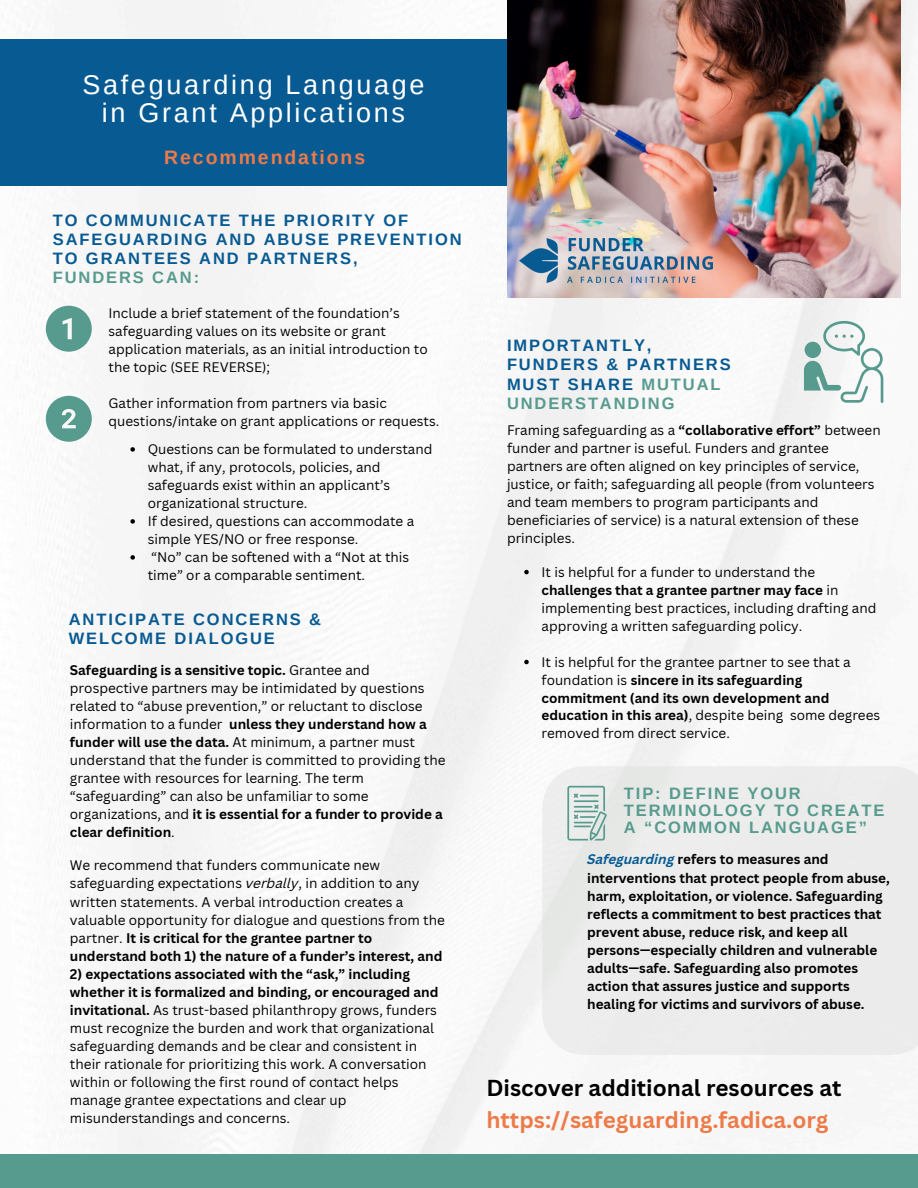
<style>
.page{position:relative;width:918px;height:1188px;background:#fff}
.page>*{position:absolute;margin:0;border:0;box-sizing:border-box;transform-origin:0 0}
.t1{font:27px/28.2px "Arimo";letter-spacing:.1em;color:#fff;text-align:center}
.t2{font:700 22.5px/31.3px "Canva Sans";color:#ed7b49}
.t3{font:700 19.5px "Arimo";letter-spacing:.1em;color:#ed7b49}
.t4{font:700 16.5px/19.2px "Arimo";letter-spacing:.115em;color:#075a92}
.t5{font:700 16.5px/16.8px "Arimo";letter-spacing:.115em;color:#579b8e}
.t6{font:13.5px/18px "Canva Sans";color:#000}
.t7{font:700 13.5px/18.1px "Canva Sans";color:#000}
.s1{color:#579b8e}
.s2{font-weight:700}
.s3{font-style:italic}
.s4{font-style:italic;color:#075a92}
.s5{color:#000}
</style>
<div class="page">
<img style="left:0;top:0;width:918px;height:1155px">
<div style="left:0;top:40px;width:576px;height:146px;background:#075a92"></div>
<img style="left:508px;top:0;width:392px;height:297px">
<div style="left:542px;top:766px;width:376px;height:289px;background:#eaebea"></div>
<svg style="left:46px;top:306px;width:46px;height:46px"></svg>
<svg style="left:46px;top:396px;width:46px;height:46px"></svg>
<svg style="left:567px;top:786px;width:40px;height:55px"></svg>
<svg style="left:524px;top:570px;width:5px;height:4px"></svg>
<svg style="left:524px;top:660px;width:5px;height:4px"></svg>
<svg style="left:804px;top:321px;width:79px;height:82px"></svg>
<img style="left:520px;top:238px;width:192px;height:44px">
<svg style="left:130px;top:447px;width:5px;height:5px"></svg>
<svg style="left:130px;top:519px;width:5px;height:5px"></svg>
<svg style="left:130px;top:555px;width:5px;height:5px"></svg>
<div style="left:0;top:1155px;width:918px;height:33px;background:#579b8e"></div>
<p class="t1" style="left:82px;top:70px;width:344px">Safeguarding Language in Grant Applications</p>
<p class="t3" style="left:164px;top:146px;width:202px">Recommendations</p>
<h4 class="t4" style="left:53px;top:210px;width:410px">TO COMMUNICATE THE PRIORITY OF<br>SAFEGUARDING AND ABUSE PREVENTION<br>TO GRANTEES AND PARTNERS,<br><span class="s1">FUNDERS CAN:</span></h4>
<p class="t6" style="left:109px;top:304px;width:321px">Include a brief statement of the foundation’s safeguarding values on its website or grant application materials, as an initial introduction to the topic (SEE REVERSE);</p>
<p class="t6" style="left:109px;top:394px;width:332px">Gather information from partners via basic questions/intake on grant applications or requests.</p>
<p class="t6" style="left:148px;top:440px;width:286px">Questions can be formulated to understand what, if any, protocols, policies, and safeguards exist within an applicant’s organizational structure.</p>
<p class="t6" style="left:148px;top:512px;width:268px">If desired, questions can accommodate a simple YES/NO or free response.</p>
<p class="t6" style="left:148px;top:548px;width:263px">“No” can be softened with a “Not at this time” or a comparable sentiment.</p>
<p class="t4" style="left:69px;top:609px;width:254px">ANTICIPATE CONCERNS &amp;<br>WELCOME DIALOGUE</p>
<p class="t6" style="left:70px;top:661px;width:377px"><span class="s2">Safeguarding is a sensitive topic.</span> Grantee and prospective partners may be intimidated by questions related to “abuse prevention,” or reluctant to disclose information to a funder <span class="s2">unless they understand how a funder will use the data.</span> At minimum, a partner must understand that the funder is committed to providing the grantee with resources for learning. The term “safeguarding” can also be unfamiliar to some organizations, and <span class="s2">it is essential for a funder to provide a clear definition</span>.</p>
<p class="t6" style="left:70px;top:856px;width:377px">We recommend that funders communicate new safeguarding expectations <span class="s3">verbally</span>, in addition to any written statements. A verbal introduction creates a valuable opportunity for dialogue and questions from the partner. <span class="s2">It is critical for the grantee partner to understand both 1) the nature of a funder’s interest, and</span></p>
<p class="t6" style="left:70px;top:965px;width:370px"><span class="s2">2) expectations associated with the “ask,” including whether it is formalized and binding, or encouraged and invitational.</span> As trust-based philanthropy grows, funders must recognize the burden and work that organizational safeguarding demands and be clear and consistent in their rationale for prioritizing this work. A conversation within or following the first round of contact helps manage grantee expectations and clear up misunderstandings and concerns.</p>
<p class="t4" style="left:507px;top:336px;width:225px">IMPORTANTLY,<br>FUNDERS &amp; PARTNERS<br>MUST SHARE <span class="s1">MUTUAL<br>UNDERSTANDING</span></p>
<h4 class="t6" style="left:507px;top:421px;width:375px">Framing safeguarding as a <span class="s2">“collaborative effort”</span> between funder and partner is useful. Funders and grantee partners are often aligned on key principles of service, justice, or faith; safeguarding all people (from volunteers and team members to program participants and beneficiaries of service) is a natural extension of these principles.</h4>
<p class="t6" style="left:542px;top:562px;width:336px">It is helpful for a funder to understand the <span class="s2">challenges that a grantee partner may face</span> in implementing best practices, including drafting and approving a written safeguarding policy.</p>
<h1 class="t6" style="left:542px;top:652px;width:340px">It is helpful for the grantee partner to see that a foundation is <span class="s2">sincere in its safeguarding commitment (and its own development and education in this area)</span>, despite being some degrees removed from direct service.</h1>
<p class="t5" style="left:624px;top:785px;width:262px">TIP: DEFINE YOUR<br>TERMINOLOGY TO CREATE<br>A “COMMON LANGUAGE”</p>
<p class="t7" style="left:587px;top:850px;width:304px"><span class="s4">Safeguarding</span> refers to measures and interventions that protect people from abuse, harm, exploitation, or violence. Safeguarding reflects a commitment to best practices that prevent abuse, reduce risk, and keep all persons—especially children and vulnerable adults—safe. Safeguarding also promotes action that assures justice and supports healing for victims and survivors of abuse.</p>
<p class="t2" style="left:486px;top:1072px;width:357px"><span class="s5">Discover additional resources at </span>https://safeguarding.fadica.org</p>
</div>
